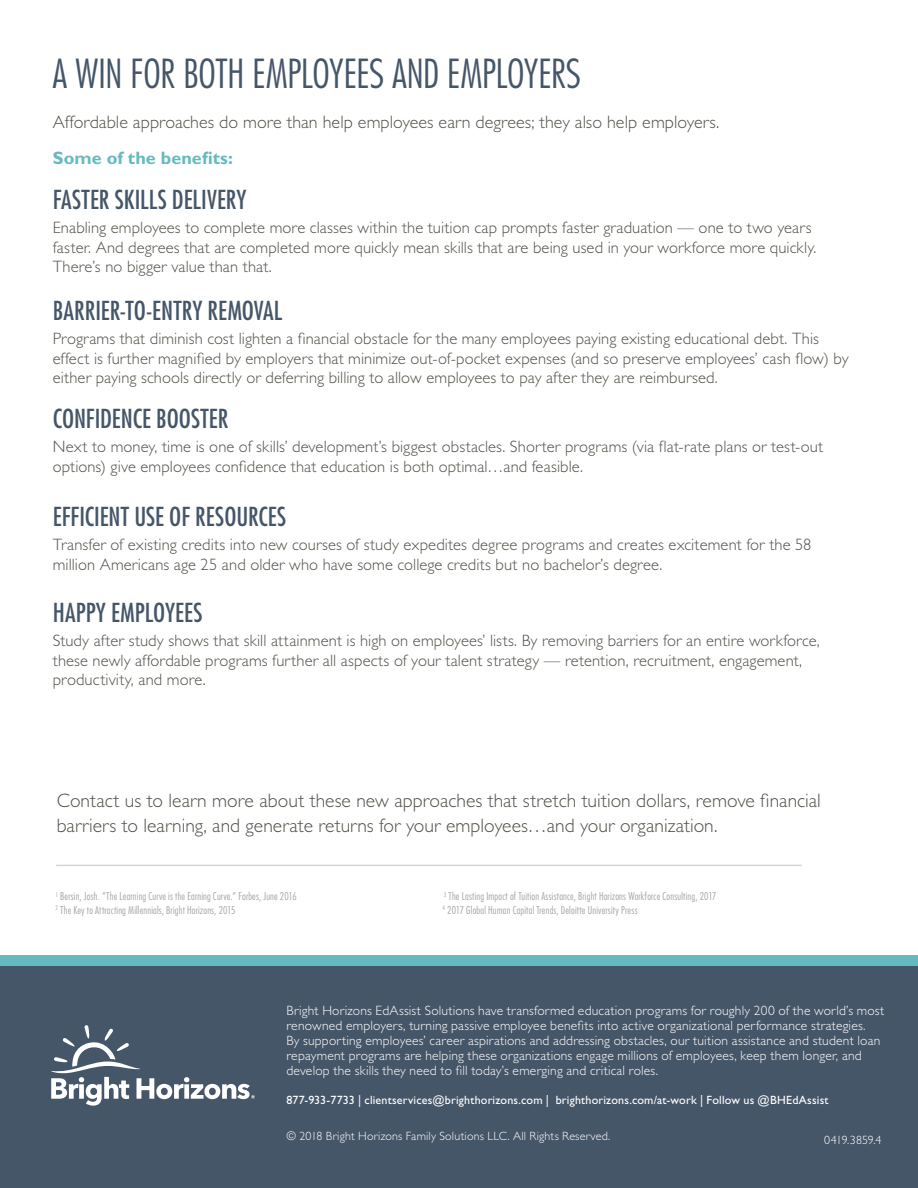
<style>
.page{position:relative;width:918px;height:1188px;background:#fff}
.page>*{position:absolute;margin:0;border:0;box-sizing:border-box;transform-origin:0 0}
.t1{font:300 condensed 39px "Futura Std";letter-spacing:-.01em;color:#465669}
.Body_Copy{font:condensed 25.5px "Futura Std";color:#465669}
.body{font:300 19.5px/25.5px "Gill Sans Std";color:#525149}
.Body_Copy-2{font:300 18px/36px "Gill Sans Std";color:#525149}
.Body_Copy-3{font:300 16.5px/19.5px "Gill Sans Std";letter-spacing:.005em;color:#525149}
.A_bullets{font:300 13.5px/15px "Gill Sans Std";letter-spacing:.015em;color:#fff}
.A_bullets-2{font:12px "Gill Sans Std";letter-spacing:.015em;color:#fff}
.A_bullets-3{font:300 12px "Gill Sans Std";letter-spacing:.02em;color:#fff}
.body-2{font:300 12px "Gill Sans Std";letter-spacing:-.005em;color:#fff}
.footnote{font:300 condensed 10.5px "Futura Std";letter-spacing:.02em;color:#a4a5a9}
.s1{font-weight:700;color:#65babf}
</style>
<div class="page">
<hr style="left:56px;top:865px;width:746px;height:1px;background:#808285">
<div style="left:0;top:964px;width:918px;height:224px;background:#465669"></div>
<div style="left:0;top:956px;width:918px;height:10px;background:#65babf"></div>
<svg style="left:51px;top:1025px;width:204px;height:81px"></svg>
<p class="t1" style="left:53px;top:50px;width:530px">A WIN FOR BOTH EMPLOYEES AND EMPLOYERS</p>
<p class="Body_Copy-2" style="left:53px;top:105px;width:668px">Affordable approaches do more than help employees earn degrees; they also help employers.<br><span class="s1">Some of the benefits:</span></p>
<p class="Body_Copy" style="left:53px;top:184px;width:195px">FASTER SKILLS DELIVERY</p>
<p class="Body_Copy-3" style="left:53px;top:218px;width:765px">Enabling employees to complete more classes within the tuition cap prompts faster graduation — one to two years faster. And degrees that are completed more quickly mean skills that are being used in your workforce more quickly.<br>There’s no bigger value than that.</p>
<p class="Body_Copy" style="left:53px;top:295px;width:231px">BARRIER-TO-ENTRY REMOVAL</p>
<p class="Body_Copy-3" style="left:53px;top:329px;width:797px">Programs that diminish cost lighten a financial obstacle for the many employees paying existing educational debt. This effect is further magnified by employers that minimize out-of-pocket expenses (and so preserve employees’ cash flow) by either paying schools directly or deferring billing to allow employees to pay after they are reimbursed.</p>
<p class="Body_Copy" style="left:53px;top:404px;width:177px">CONFIDENCE BOOSTER</p>
<p class="Body_Copy-3" style="left:53px;top:437px;width:772px">Next to money, time is one of skills’ development’s biggest obstacles. Shorter programs (via flat-rate plans or test-out options) give employees confidence that education is both optimal…and feasible.</p>
<p class="Body_Copy" style="left:53px;top:501px;width:235px">EFFICIENT USE OF RESOURCES</p>
<p class="Body_Copy-3" style="left:53px;top:535px;width:760px">Transfer of existing credits into new courses of study expedites degree programs and creates excitement for the 58 million Americans age 25 and older who have some college credits but no bachelor’s degree.</p>
<p class="Body_Copy" style="left:53px;top:598px;width:151px">HAPPY EMPLOYEES</p>
<p class="Body_Copy-3" style="left:53px;top:631px;width:769px">Study after study shows that skill attainment is high on employees’ lists. By removing barriers for an entire workforce, these newly affordable programs further all aspects of your talent strategy — retention, recruitment, engagement, productivity, and more.</p>
<p class="body" style="left:57px;top:788px;width:766px">Contact us to learn more about these new approaches that stretch tuition dollars, remove financial barriers to learning, and generate returns for your employees…and your organization.</p>
<p class="footnote" style="left:56px;top:890px;width:243px"><sup>1</sup> Bersin, Josh. “The Learning Curve is the Earning Curve.” Forbes, June 2016</p>
<p class="footnote" style="left:56px;top:904px;width:182px"><sup>2</sup> The Key to Attracting Millennials, Bright Horizons, 2015</p>
<p class="footnote" style="left:444px;top:890px;width:274px"><sup>3</sup> The Lasting Impact of Tuition Assistance, Bright Horizons Workforce Consulting, 2017</p>
<p class="footnote" style="left:442px;top:904px;width:197px"><sup>4</sup> 2017 Global Human Capital Trends, Deloitte University Press</p>
<p class="A_bullets" style="left:286px;top:1003px;width:599px">Bright Horizons EdAssist Solutions have transformed education programs for roughly 200 of the world’s most renowned employers, turning passive employee benefits into active organizational performance strategies.<br>By supporting employees’ career aspirations and addressing obstacles, our tuition assistance and student loan repayment programs are helping these organizations engage millions of employees, keep them longer, and develop the skills they need to fill today’s emerging and critical roles.</p>
<p class="A_bullets-2" style="left:286px;top:1093px;width:544px">877-933-7733 | clientservices@brighthorizons.com | brighthorizons.com/at-work | Follow us @BHEdAssist</p>
<p class="A_bullets-3" style="left:286px;top:1129px;width:326px">© 2018 Bright Horizons Family Solutions LLC. All Rights Reserved.</p>
<p class="body-2" style="left:824px;top:1133px;width:59px">0419.3859.4</p>
</div>
